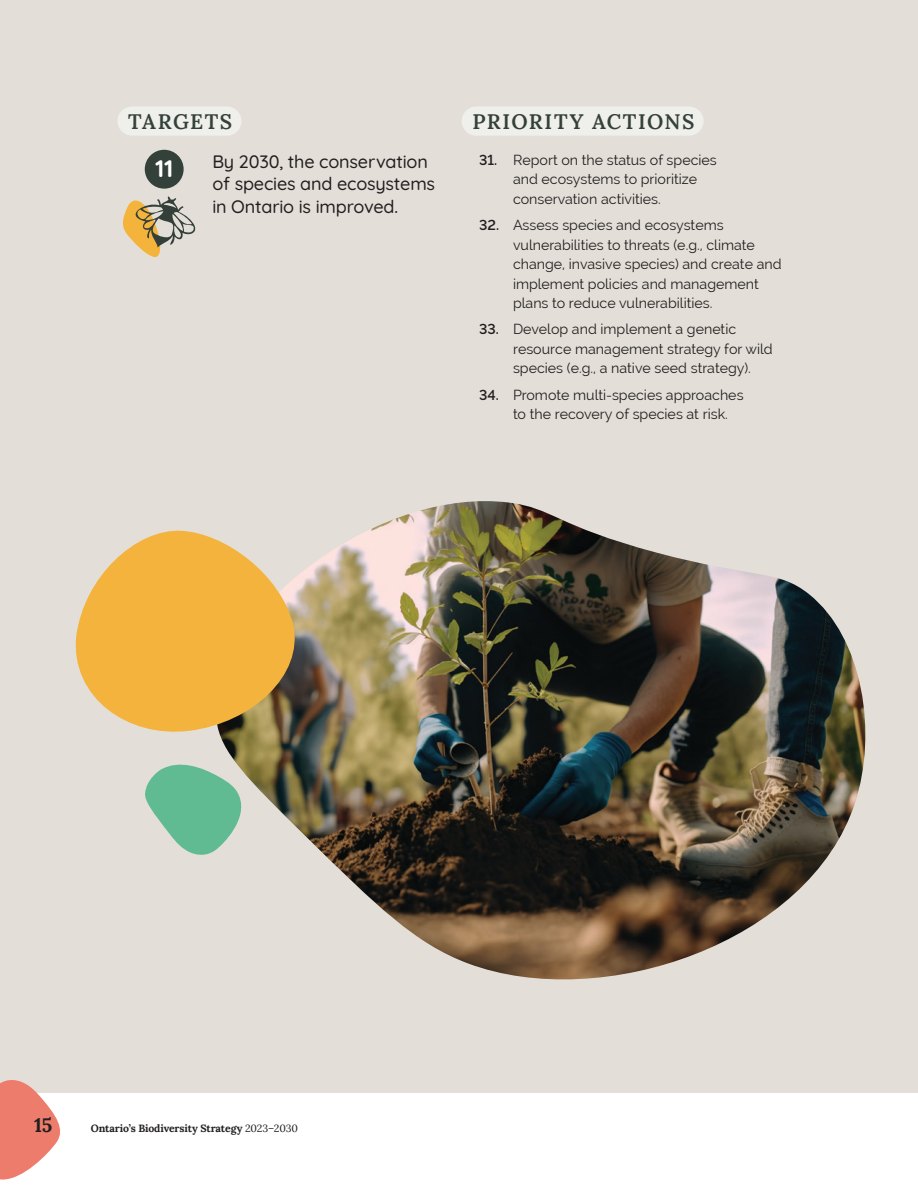
<style>
.page{position:relative;width:918px;height:1188px;background:#fff}
.page>*{position:absolute;margin:0;border:0;box-sizing:border-box;transform-origin:0 0}
.t1{font:700 24px "Quicksand";color:#fff}
.Targets_actions{font:600 21px "Lora";letter-spacing:.065em;color:#34403a}
.t2{font:700 19.5px "Lora";color:#231f20}
.Info{font:500 18px/22.5px "Quicksand";letter-spacing:-.01em;color:#231f20}
.t3{font:15px "Quicksand";letter-spacing:-.01em;color:#343f39}
.t4{font:14.25px/19.5px "Raleway";color:#231f20}
.t5{font:700 10.5px "Lora";letter-spacing:-.01em;color:#231f20}
.s1{font-weight:600}
.s2{font-weight:400}
</style>
<div class="page">
<div style="left:0;top:0;width:918px;height:1093px;background:#e3dfd8"></div>
<svg style="left:0;top:1080px;width:60px;height:100px"></svg>
<div style="left:117px;top:106px;width:125px;height:30px;background:#efefeb;border-radius:15px"></div>
<div style="left:462px;top:106px;width:242px;height:30px;background:#efefeb;border-radius:15px"></div>
<svg style="left:123px;top:196px;width:73px;height:61px"></svg>
<img style="left:221px;top:501px;width:645px;height:479px">
<svg style="left:75px;top:528px;width:229px;height:211px;fill:#f3b33c"></svg>
<svg style="left:145px;top:759px;width:103px;height:97px"></svg>
<div style="left:145px;top:150px;width:39px;height:39px;background:#34403a;border-radius:50%"></div>
<p class="Targets_actions" style="left:128px;top:106px;width:106px">TARGETS</p>
<p class="Info" style="left:212px;top:148px;width:224px">By 2030, the conservation of species and ecosystems in Ontario is improved.</p>
<h1 class="t1" style="left:155px;top:150px;width:20px">11</h1>
<p class="t3" style="left:210px;top:195px;width:190px">SPECIES &amp; ECOSYSTEMS OF</p>
<p class="Targets_actions" style="left:472px;top:106px;width:223px">PRIORITY ACTIONS</p>
<p class="t4" style="left:513px;top:150px;width:205px;text-indent:-34px"><span class="s1">31.</span> Report on the status of species and ecosystems to prioritize conservation activities.</p>
<p class="t4" style="left:513px;top:215px;width:270px;text-indent:-34px"><span class="s1">32.</span> Assess species and ecosystems vulnerabilities to threats (e.g., climate change, invasive species) and create and implement policies and management plans to reduce vulnerabilities.</p>
<p class="t4" style="left:513px;top:320px;width:261px;text-indent:-34px"><span class="s1">33.</span> Develop and implement a genetic resource management strategy for wild species (e.g., a native seed strategy).</p>
<p class="t4" style="left:513px;top:385px;width:232px;text-indent:-34px"><span class="s1">34.</span> Promote multi-species approaches to the recovery of species at risk.</p>
<p class="t3" style="left:210px;top:1109px;width:100px">INVESTMENTS</p>
<h3 class="t2" style="left:34px;top:1110px;width:20px">15</h3>
<p class="t5" style="left:91px;top:1121px;width:209px">Ontario’s Biodiversity Strategy <span class="s2">2023–2030</span></p>
</div>
